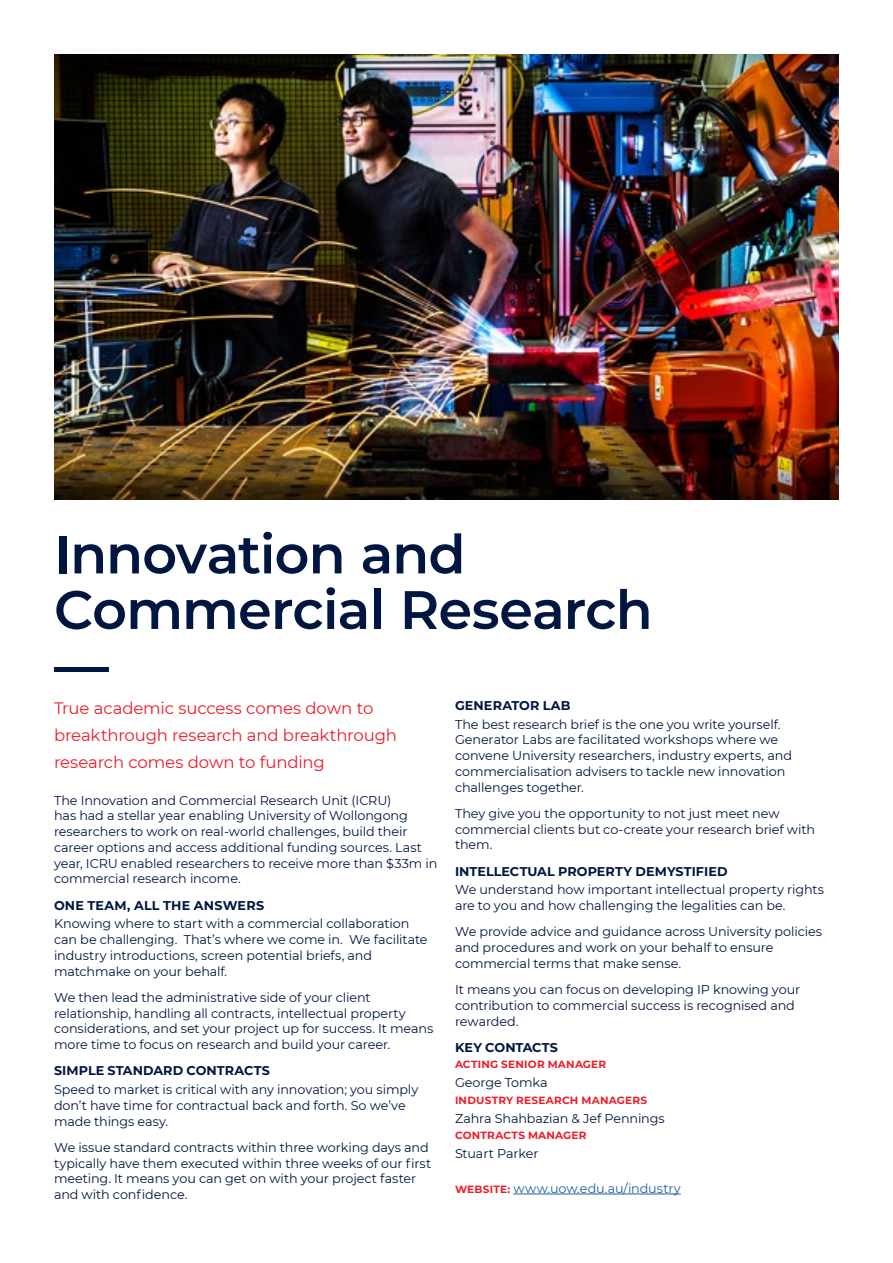
<style>
.page{position:relative;width:893px;height:1263px;background:#fff}
.page>*{position:absolute;margin:0;border:0;box-sizing:border-box;transform-origin:0 0}
.t1{font:600 54px/55.5px "Montserrat";letter-spacing:-.015em;color:#001641}
.t2{font:16.5px/27px "Montserrat";letter-spacing:-.01em;color:#ed1c29}
.t3{font:12.75px/15.8px "Montserrat";letter-spacing:-.005em;color:#001641}
.t4{font:700 12.75px "Montserrat";letter-spacing:.005em;color:#001641}
.t5{font:12.75px "Montserrat";letter-spacing:-.005em;color:#215e9e}
.t6{font:700 10.5px "Montserrat";letter-spacing:.02em;color:#ed1c29}
.s1{font-weight:700;font-size:10.5px;color:#ed1c29}
</style>
<div class="page">
<hr style="left:513px;top:1193px;width:168px;height:1px;background:#215e9e">
<img style="left:54px;top:54px;width:785px;height:445px">
<h1 class="t1" style="left:54px;top:524px;width:600px">Innovation and<br>Commercial Research —</h1>
<p class="t2" style="left:54px;top:694px;width:344px">True academic success comes down to breakthrough research and breakthrough research comes down to funding</p>
<p class="t3" style="left:54px;top:792px;width:385px">The Innovation and Commercial Research Unit (ICRU)<br>has had a stellar year enabling University of Wollongong researchers to work on real-world challenges, build their career options and access additional funding sources. Last year, ICRU enabled researchers to receive more than $33m in commercial research income.</p>
<p class="t4" style="left:54px;top:896px;width:212px">ONE TEAM, ALL THE ANSWERS</p>
<p class="t3" style="left:54px;top:915px;width:375px">Knowing where to start with a commercial collaboration can be challenging. That’s where we come in. We facilitate industry introductions, screen potential briefs, and matchmake on your behalf.</p>
<p class="t3" style="left:54px;top:989px;width:381px">We then lead the administrative side of your client relationship, handling all contracts, intellectual property considerations, and set your project up for success. It means more time to focus on research and build your career.</p>
<p class="t4" style="left:54px;top:1061px;width:217px">SIMPLE STANDARD CONTRACTS</p>
<p class="t3" style="left:54px;top:1081px;width:366px">Speed to market is critical with any innovation; you simply don’t have time for contractual back and forth. So we’ve made things easy.</p>
<p class="t3" style="left:54px;top:1139px;width:379px">We issue standard contracts within three working days and typically have them executed within three weeks of our first meeting. It means you can get on with your project faster and with confidence.</p>
<p class="t4" style="left:455px;top:696px;width:117px">GENERATOR LAB</p>
<p class="t3" style="left:455px;top:716px;width:338px">The best research brief is the one you write yourself.<br>Generator Labs are facilitated workshops where we convene University researchers, industry experts, and commercialisation advisers to tackle new innovation challenges together.</p>
<p class="t3" style="left:455px;top:805px;width:362px">They give you the opportunity to not just meet new commercial clients but co-create your research brief with them.</p>
<p class="t4" style="left:455px;top:862px;width:274px">INTELLECTUAL PROPERTY DEMYSTIFIED</p>
<p class="t3" style="left:455px;top:881px;width:371px">We understand how important intellectual property rights are to you and how challenging the legalities can be.</p>
<p class="t3" style="left:455px;top:923px;width:369px">We provide advice and guidance across University policies and procedures and work on your behalf to ensure commercial terms that make sense.</p>
<p class="t3" style="left:455px;top:981px;width:347px">It means you can focus on developing IP knowing your contribution to commercial success is recognised and rewarded.</p>
<p class="t4" style="left:455px;top:1038px;width:105px">KEY CONTACTS</p>
<p class="t6" style="left:455px;top:1057px;width:153px">ACTING SENIOR MANAGER</p>
<p class="t3" style="left:455px;top:1074px;width:94px">George Tomka</p>
<p class="t6" style="left:455px;top:1092px;width:194px">INDUSTRY RESEARCH MANAGERS</p>
<p class="t3" style="left:455px;top:1110px;width:211px">Zahra Shahbazian &amp; Jef Pennings</p>
<p class="t6" style="left:455px;top:1128px;width:133px">CONTRACTS MANAGER</p>
<p class="t3" style="left:455px;top:1145px;width:85px">Stuart Parker</p>
<p class="t5" style="left:455px;top:1180px;width:227px"><span class="s1">WEBSITE:</span> www.uow.edu.au/industry</p>
</div>
